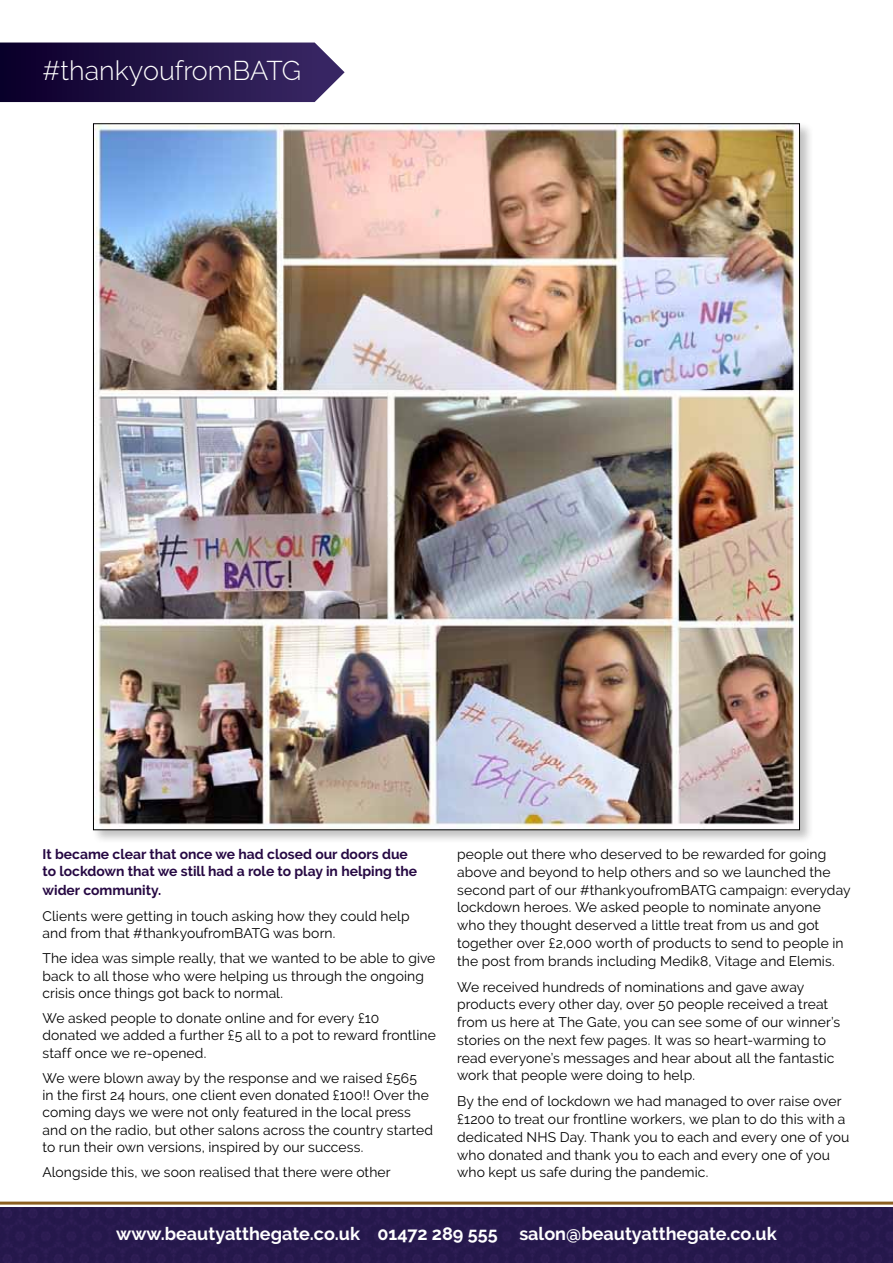
<style>
.page{position:relative;width:893px;height:1263px;background:#fff}
.page>*{position:absolute;margin:0;border:0;box-sizing:border-box;transform-origin:0 0}
.t1{font:300 27px "Raleway";color:#fff}
.t2{font:700 18px "Raleway";color:#fff}
.t3{font:13.8px/17.7px "Raleway";letter-spacing:.01em;color:#000}
.t4{font:700 13.8px/17.1px "Raleway";color:#260843}
</style>
<div class="page">
<div style="left:91px;top:121px;width:723px;height:723px;background:#000;opacity:.25"></div>
<img style="left:95px;top:125px;width:703px;height:703px">
<div style="left:0;top:1208px;width:893px;height:55px;background:#26194d"></div>
<hr style="left:0;top:1201px;width:893px;height:3px;background:#8b5f20">
<svg style="left:0;top:43px;width:345px;height:59px;background:#2a1b4d"></svg>
<h1 class="t1" style="left:43px;top:55px;width:260px">#thankyoufromBATG</h1>
<p class="t4" style="left:43px;top:846px;width:376px">It became clear that once we had closed our doors due to lockdown that we still had a role to play in helping the</p>
<p class="t4" style="left:43px;top:882px;width:120px">wider community.</p>
<p class="t3" style="left:43px;top:907px;width:369px;line-height:17.1px">Clients were getting in touch asking how they could help and from that #thankyoufromBATG was born.</p>
<p class="t3" style="left:43px;top:950px;width:394px;line-height:17.1px">The idea was simple really, that we wanted to be able to give back to all those who were helping us through the ongoing crisis once things got back to normal.</p>
<p class="t3" style="left:43px;top:1010px;width:395px;line-height:17.1px">We asked people to donate online and for every £10 donated we added a further £5 all to a pot to reward frontline staff once we re-opened.</p>
<p class="t3" style="left:43px;top:1070px;width:392px;line-height:17.1px">We were blown away by the response and we raised £565<br>in the first 24 hours, one client even donated £100!! Over the coming days we were not only featured in the local press and on the radio, but other salons across the country started to run their own versions, inspired by our success.</p>
<p class="t3" style="left:43px;top:1163px;width:350px">Alongside this, we soon realised that there were other</p>
<p class="t3" style="left:457px;top:845px;width:395px">people out there who deserved to be rewarded for going above and beyond to help others and so we launched the second part of our #thankyoufromBATG campaign: everyday lockdown heroes. We asked people to nominate anyone who they thought deserved a little treat from us and got together over £2,000 worth of products to send to people in the post from brands including Medik8, Vitage and Elemis.</p>
<p class="t3" style="left:457px;top:978px;width:385px">We received hundreds of nominations and gave away products every other day, over 50 people received a treat from us here at The Gate, you can see some of our winner’s stories on the next few pages. It was so heart-warming to read everyone’s messages and hear about all the fantastic work that people were doing to help.</p>
<p class="t3" style="left:457px;top:1093px;width:394px">By the end of lockdown we had managed to over raise over £1200 to treat our frontline workers, we plan to do this with a dedicated NHS Day. Thank you to each and every one of you who donated and thank you to each and every one of you who kept us safe during the pandemic.</p>
<h2 class="t2" style="left:116px;top:1223px;width:662px">www.beautyatthegate.co.uk 01472 289 555 salon@beautyatthegate.co.uk</h2>
</div>
